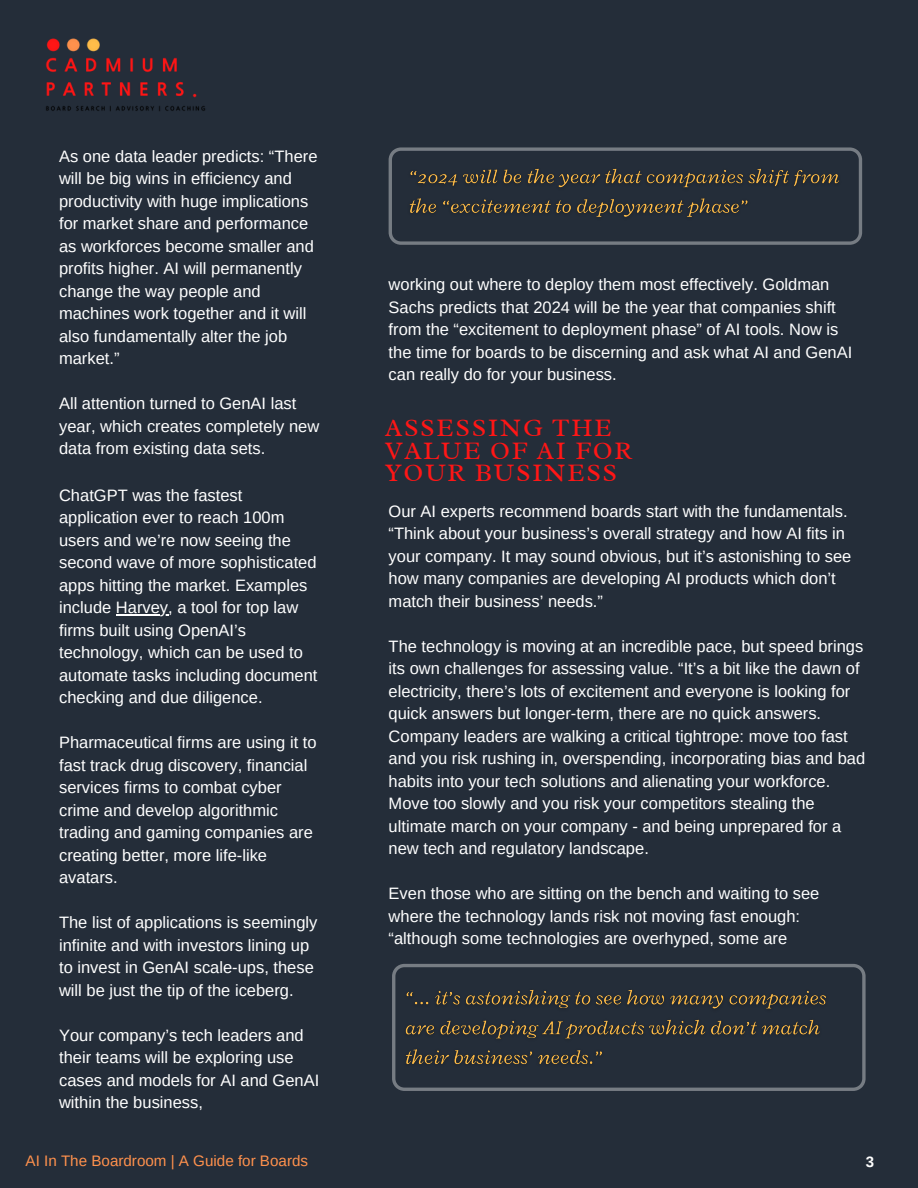
<style>
.page{position:relative;width:918px;height:1188px;background:#242d39}
.page>*{position:absolute;margin:0;border:0;box-sizing:border-box;transform-origin:0 0}
.t1{font:25.5px/22.5px "Radley";letter-spacing:.07em;color:#ff1616}
.t2{font:16.5px/22.5px "Arimo";color:#fff}
.t3{font:15.15px "Arimo";color:#ff914d}
.t4{font:700 15px "Arimo";color:#fff}
</style>
<div class="page">
<img style="left:45px;top:38px;width:160px;height:73px">
<hr style="left:116px;top:614px;width:52px;height:1px;background:#fff">
<svg style="left:389px;top:147px;width:473px;height:98px"></svg>
<img style="left:404px;top:163px;width:442px;height:61px">
<svg style="left:392px;top:964px;width:474px;height:127px"></svg>
<img style="left:400px;top:985px;width:432px;height:86px">
<p class="t2" style="left:59px;top:145px;width:260px">As one data leader predicts: “There will be big wins in efficiency and productivity with huge implications for market share and performance as workforces become smaller and profits higher. AI will permanently change the way people and machines work together and it will also fundamentally alter the job market.”</p>
<p class="t2" style="left:59px;top:392px;width:262px">All attention turned to GenAI last year, which creates completely new data from existing data sets.</p>
<p class="t2" style="left:59px;top:484px;width:260px">ChatGPT was the fastest application ever to reach 100m users and we’re now seeing the second wave of more sophisticated apps hitting the market. Examples include Harvey, a tool for top law firms built using OpenAI’s technology, which can be used to automate tasks including document checking and due diligence.</p>
<p class="t2" style="left:59px;top:731px;width:259px">Pharmaceutical firms are using it to fast track drug discovery, financial services firms to combat cyber crime and develop algorithmic trading and gaming companies are creating better, more life-like avatars.</p>
<p class="t2" style="left:59px;top:911px;width:260px">The list of applications is seemingly infinite and with investors lining up to invest in GenAI scale-ups, these will be just the tip of the iceberg.</p>
<p class="t2" style="left:59px;top:1024px;width:262px">Your company’s tech leaders and their teams will be exploring use cases and models for AI and GenAI within the business,</p>
<p class="t2" style="left:389px;top:273px;width:465px">working out where to deploy them most effectively. Goldman Sachs predicts that 2024 will be the year that companies shift from the “excitement to deployment phase” of AI tools. Now is the time for boards to be discerning and ask what AI and GenAI can really do for your business.</p>
<p class="t1" style="left:385px;top:417px;width:249px">ASSESSING THE<br>VALUE OF AI FOR<br>YOUR BUSINESS</p>
<p class="t2" style="left:389px;top:500px;width:464px">Our AI experts recommend boards start with the fundamentals. “Think about your business’s overall strategy and how AI fits in your company. It may sound obvious, but it’s astonishing to see how many companies are developing AI products which don’t match their business’ needs.”</p>
<p class="t2" style="left:389px;top:635px;width:478px">The technology is moving at an incredible pace, but speed brings its own challenges for assessing value. “It’s a bit like the dawn of electricity, there’s lots of excitement and everyone is looking for quick answers but longer-term, there are no quick answers.<br>Company leaders are walking a critical tightrope: move too fast and you risk rushing in, overspending, incorporating bias and bad habits into your tech solutions and alienating your workforce.<br>Move too slowly and you risk your competitors stealing the ultimate march on your company - and being unprepared for a new tech and regulatory landscape.</p>
<p class="t2" style="left:389px;top:882px;width:432px">Even those who are sitting on the bench and waiting to see where the technology lands risk not moving fast enough: “although some technologies are overhyped, some are</p>
<p class="t3" style="left:26px;top:1153px;width:284px">AI In The Boardroom | A Guide for Boards</p>
<p class="t4" style="left:866px;top:1154px;width:10px">3</p>
</div>
